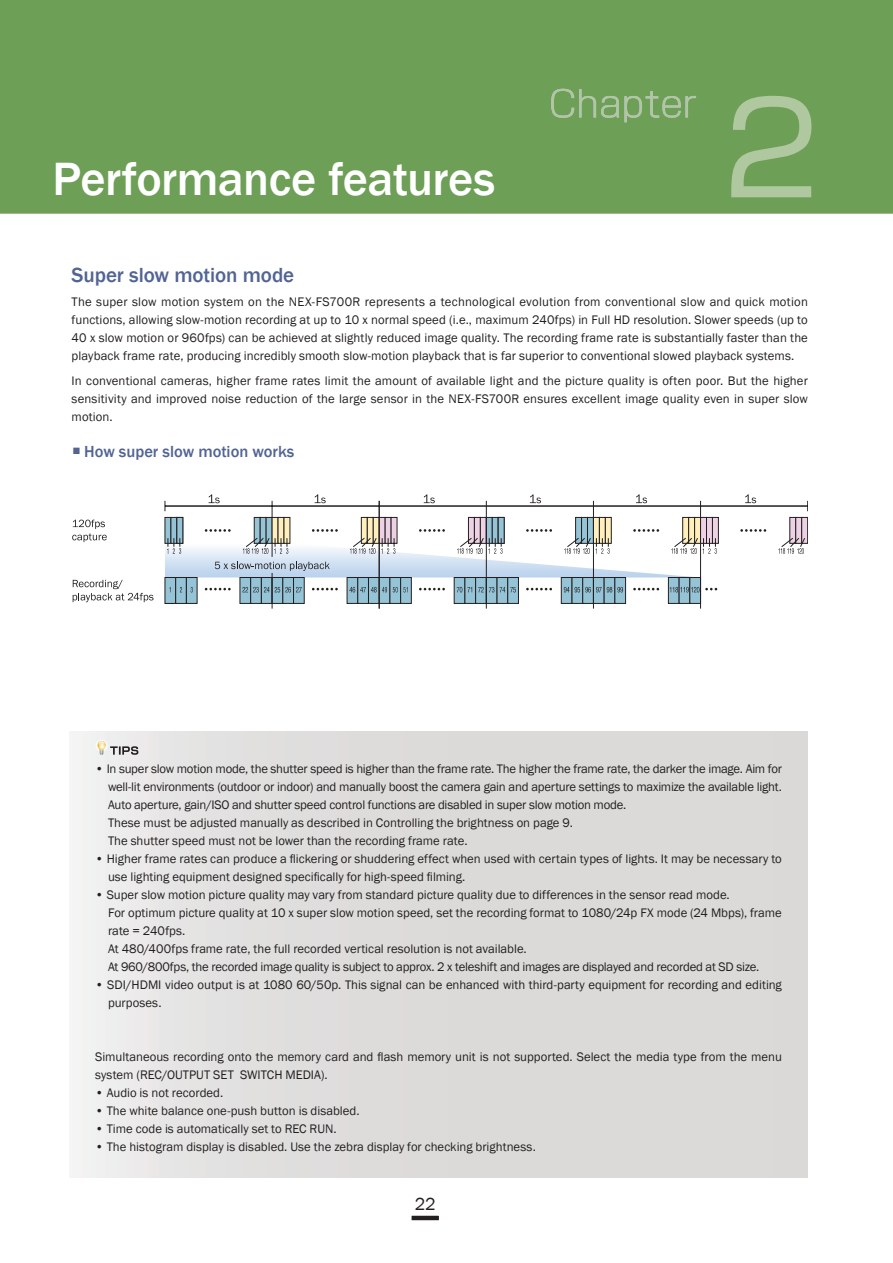
<style>
.page{position:relative;width:893px;height:1263px;background:#fff}
.page>*{position:absolute;margin:0;border:0;box-sizing:border-box;transform-origin:0 0}
.t1{font:500 48px "Franklin Gothic";letter-spacing:-.01em;color:#fff}
.t2{font:500 21px "Franklin Gothic";letter-spacing:-.005em;color:#516493}
.t3{font:18px "Franklin Gothic";color:#231f20}
.t4{font:500 16.5px "Franklin Gothic";color:#516493}
.t5{font:12.75px/18px "Franklin Gothic";color:#231f20}
.t6{font:12.75px "Franklin Gothic";letter-spacing:-.02em;color:#231f20}
</style>
<div class="page">
<svg style="left:72px;top:520px;width:35px;height:22px"></svg>
<svg style="left:73px;top:580px;width:81px;height:22px"></svg>
<svg style="left:745px;top:494px;width:11px;height:9px"></svg>
<hr style="left:486px;top:506px;width:322px;height:1px;background:#231f20">
<svg style="left:789px;top:517px;width:7px;height:27px"></svg>
<div style="left:795px;top:517px;width:7px;height:27px;background:#edd1e4;border:1px solid #231f20"></div>
<div style="left:801px;top:517px;width:7px;height:27px;background:#edd1e4;border:1px solid #231f20"></div>
<svg style="left:740px;top:529px;width:26px;height:3px"></svg>
<svg style="left:165px;top:494px;width:554px;height:115px"></svg>
<svg style="left:778px;top:537px;width:27px;height:17px"></svg>
<hr style="left:412px;top:1216px;width:27px;height:4px;background:#231f20">
<hr style="left:0;top:213px;width:893px;height:1px;background:#6d9f57">
<div style="left:0;top:0;width:890px;height:213px;background:#6d9f57"></div>
<div style="left:70px;top:731px;width:737px;height:447px;background:linear-gradient(to right,#e9e8e7,#d6d5d4)"></div>
<img style="left:95px;top:731px;width:15px;height:30px">
<svg style="left:97px;top:741px;width:41px;height:14px"></svg>
<svg style="left:731px;top:96px;width:80px;height:101px"></svg>
<svg style="left:551px;top:89px;width:145px;height:33px"></svg>
<p class="t1" style="left:52px;top:150px;width:444px">Performance features</p>
<h1 class="t1" style="left:52px;top:150px;width:385px">SHOOTING STYLES</h1>
<p class="t2" style="left:72px;top:262px;width:224px">Super slow motion mode</p>
<p class="t5" style="left:72px;top:293px;width:738px;text-align:justify">The super slow motion system on the NEX-FS700R represents a technological evolution from conventional slow and quick motion functions, allowing slow-motion recording at up to 10 x normal speed (i.e., maximum 240fps) in Full HD resolution. Slower speeds (up to 40 x slow motion or 960fps) can be achieved at slightly reduced image quality. The recording frame rate is substantially faster than the playback frame rate, producing incredibly smooth slow-motion playback that is far superior to conventional slowed playback systems.</p>
<p class="t5" style="left:72px;top:372px;width:738px;text-align:justify">In conventional cameras, higher frame rates limit the amount of available light and the picture quality is often poor. But the higher sensitivity and improved noise reduction of the large sensor in the NEX-FS700R ensures excellent image quality even in super slow motion.</p>
<p class="t4" style="left:73px;top:441px;width:223px"><sup>■</sup> How super slow motion works</p>
<p class="t5" style="left:108px;top:760px;width:675px;text-align:justify;text-indent:-13px">• In super slow motion mode, the shutter speed is higher than the frame rate. The higher the frame rate, the darker the image. Aim for well-lit environments (outdoor or indoor) and manually boost the camera gain and aperture settings to maximize the available light.<br>Auto aperture, gain/ISO and shutter speed control functions are disabled in super slow motion mode.</p>
<p class="t5" style="left:108px;top:814px;width:466px">These must be adjusted manually as described in Controlling the brightness on page 9.</p>
<p class="t5" style="left:108px;top:832px;width:361px">The shutter speed must not be lower than the recording frame rate.</p>
<p class="t5" style="left:108px;top:850px;width:675px;text-indent:-13px">• Higher frame rates can produce a flickering or shuddering effect when used with certain types of lights. It may be necessary to use lighting equipment designed specifically for high-speed filming.</p>
<p class="t5" style="left:95px;top:886px;width:636px">• Super slow motion picture quality may vary from standard picture quality due to differences in the sensor read mode.</p>
<p class="t5" style="left:108px;top:904px;width:675px">For optimum picture quality at 10 x super slow motion speed, set the recording format to 1080/24p FX mode (24 Mbps), frame rate = 240fps.</p>
<p class="t5" style="left:108px;top:940px;width:420px">At 480/400fps frame rate, the full recorded vertical resolution is not available.</p>
<p class="t6" style="left:108px;top:958px;width:653px">At 960/800fps, the recorded image quality is subject to approx. 2 x teleshift and images are displayed and recorded at SD size.</p>
<p class="t5" style="left:108px;top:976px;width:675px;text-indent:-13px">• SDI/HDMI video output is at 1080 60/50p. This signal can be enhanced with third-party equipment for recording and editing purposes.</p>
<p class="t5" style="left:95px;top:1048px;width:688px">Simultaneous recording onto the memory card and flash memory unit is not supported. Select the media type from the menu system (REC/OUTPUT SET SWITCH MEDIA).</p>
<p class="t5" style="left:95px;top:1084px;width:129px">• Audio is not recorded.</p>
<p class="t5" style="left:95px;top:1102px;width:266px">• The white balance one-push button is disabled.</p>
<p class="t5" style="left:95px;top:1120px;width:243px">• Time code is automatically set to REC RUN.</p>
<p class="t5" style="left:95px;top:1138px;width:442px">• The histogram display is disabled. Use the zebra display for checking brightness.</p>
<h3 class="t3" style="left:415px;top:1192px;width:23px">22</h3>
</div>
